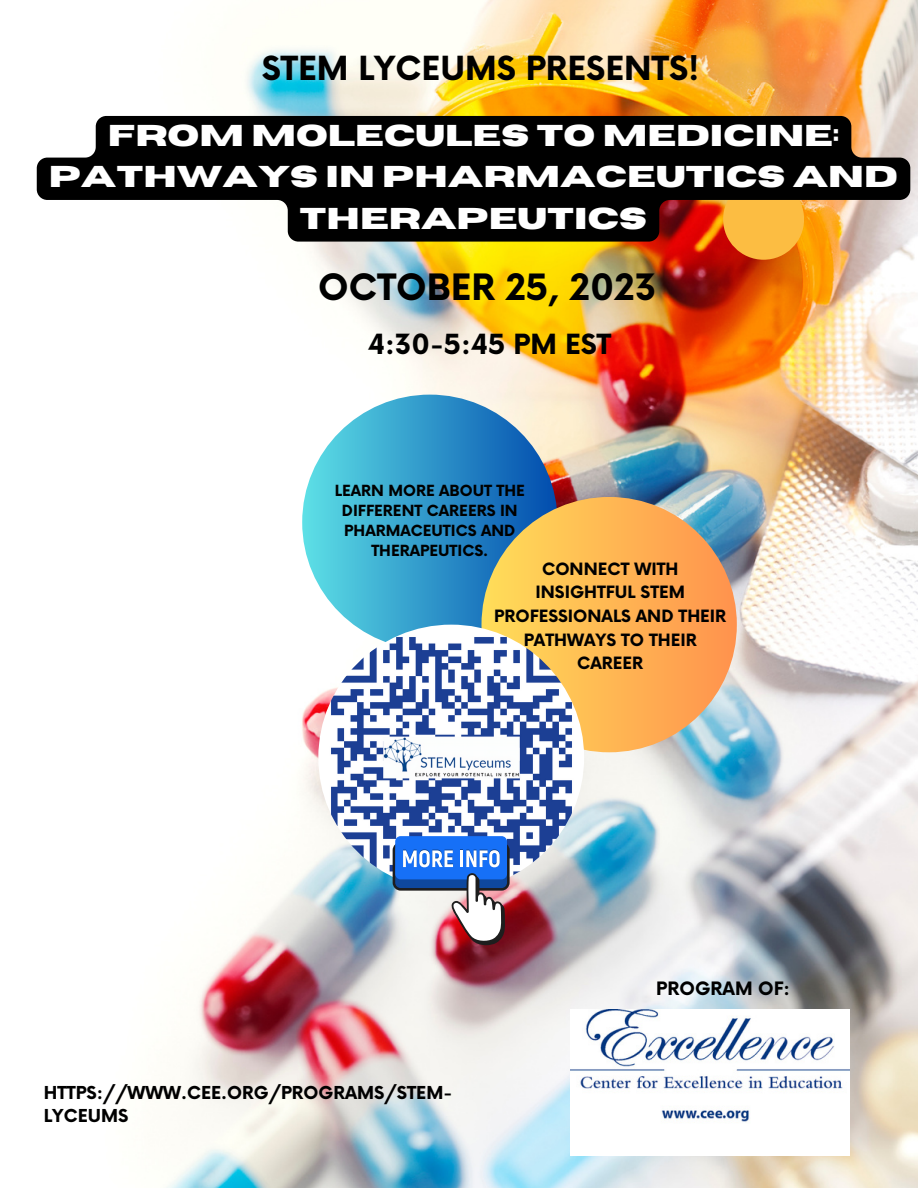
<style>
.page{position:relative;width:918px;height:1188px;background:#fff}
.page>*{position:absolute;margin:0;border:0;box-sizing:border-box;transform-origin:0 0}
.t1{font:700 35.4px "Now";color:#000}
.t2{font:700 32.4px "Now";color:#000}
.t3{font:700 30px/41.7px "Horizon";color:#fff;text-align:center}
.t4{font:700 27.15px "Now";color:#000}
.t5{font:700 18px "Now";color:#000}
.t6{font:700 17.4px/23.7px "Now";color:#000}
.t7{font:700 16.5px/23.7px "Now";color:#000;text-align:center}
.t8{font:700 15px/20.2px "Now";color:#000;text-align:center}
</style>
<div class="page">
<img style="left:36px;top:0;width:882px;height:1188px">
<div style="left:723px;top:179px;width:81px;height:81px;background:#fcbd42;border-radius:50%"></div>
<img style="left:570px;top:1009px;width:279px;height:146px">
<div style="left:302px;top:395px;width:256px;height:255px;background:linear-gradient(to right,#5de1e9,#054ba9);border-radius:50%"></div>
<div style="left:482px;top:497px;width:255px;height:255px;background:linear-gradient(to right,#ffde59,#fe924e);border-radius:50%"></div>
<img style="left:318px;top:625px;width:266px;height:265px;border-radius:50%">
<div style="left:393px;top:842px;width:117px;height:49px;background:#1e1e1e;border-radius:8px"></div>
<div style="left:395px;top:845px;width:112px;height:43px;background:#0e489e;border-radius:5px"></div>
<div style="left:395px;top:836px;width:112px;height:43px;background:#1670f7;border-radius:5px"></div>
<svg style="left:450px;top:873px;width:55px;height:72px"></svg>
<hr style="left:460px;top:849px;width:3px;height:17px;background:#0e489e">
<svg style="left:403px;top:849px;width:50px;height:18px"></svg>
<hr style="left:460px;top:850px;width:3px;height:17px;background:#fff">
<svg style="left:466px;top:849px;width:34px;height:18px"></svg>
<svg style="left:37px;top:116px;width:873px;height:126px;background:#39312a"></svg>
<p class="t2" style="left:262px;top:51px;width:439px">STEM LYCEUMS PRESENTS!</p>
<p class="t3" style="left:49px;top:115px;width:851px">FROM MOLECULES TO MEDICINE:<br>PATHWAYS IN PHARMACEUTICS AND<br>THERAPEUTICS</p>
<p class="t1" style="left:318px;top:268px;width:340px">OCTOBER 25, 2023</p>
<p class="t4" style="left:368px;top:330px;width:245px">4:30-5:45 PM EST</p>
<p class="t8" style="left:335px;top:481px;width:192px">LEARN MORE ABOUT THE<br>DIFFERENT CAREERS IN<br>PHARMACEUTICS AND<br>THERAPEUTICS.</p>
<p class="t7" style="left:494px;top:558px;width:234px">CONNECT WITH<br>INSIGHTFUL STEM<br>PROFESSIONALS AND THEIR<br>PATHWAYS TO THEIR<br>CAREER</p>
<p class="t6" style="left:44px;top:1081px;width:410px">HTTPS://WWW.CEE.ORG/PROGRAMS/STEM-<br>LYCEUMS</p>
<p class="t5" style="left:656px;top:978px;width:135px">PROGRAM OF:</p>
</div>
